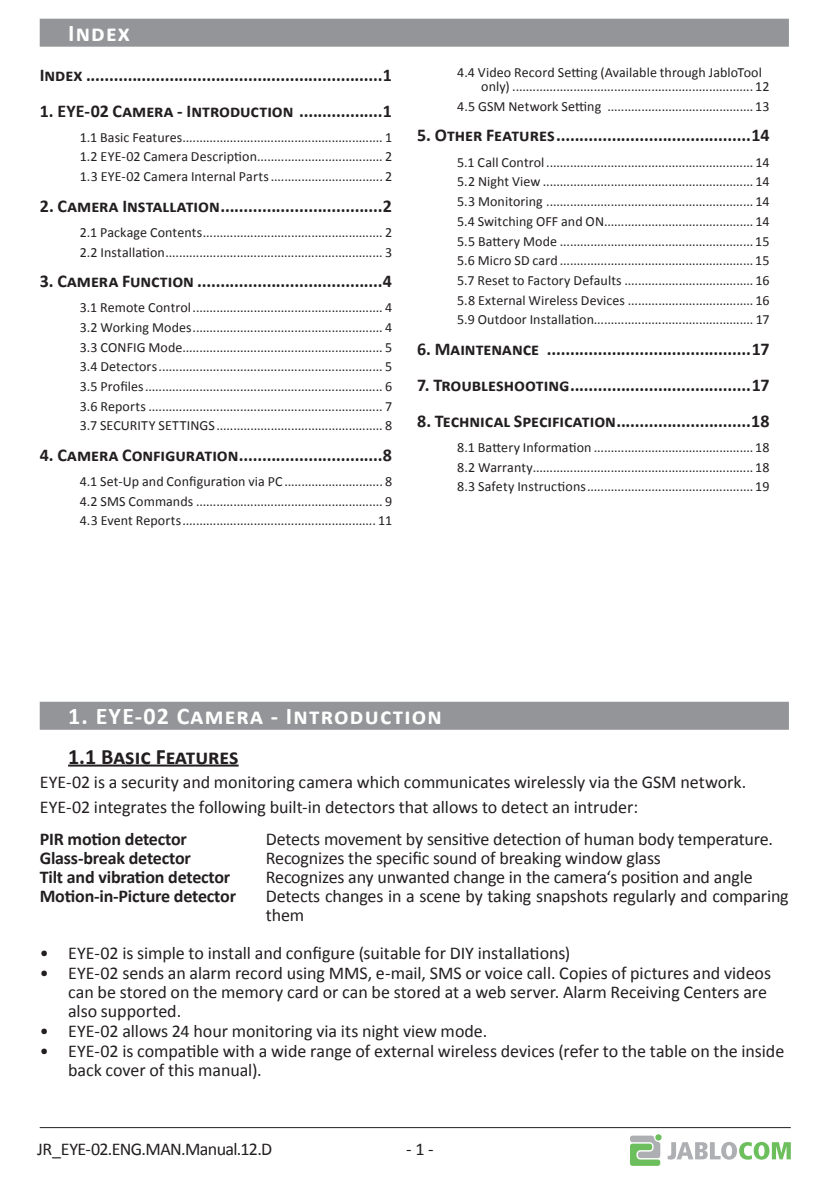
<style>
.page{position:relative;width:840px;height:1191px;background:#fff}
.page>*{position:absolute;margin:0;border:0;box-sizing:border-box;transform-origin:0 0}
.t1{font:700 24px "Calibri";letter-spacing:.05em;color:#fff}
.t2{font:700 22px "Calibri";letter-spacing:-.005em;color:#231f20}
.t3{font:18px/19px "Calibri";letter-spacing:-.005em;color:#231f20}
.t4{font:700 18px "Calibri";color:#231f20}
.t5{font:18px "Calibri";letter-spacing:-.035em;color:#231f20}
.t6{font:14px/19.6px "Calibri";letter-spacing:.005em;color:#231f20;text-align:justify}
</style>
<div class="page">
<hr style="left:40px;top:1127px;width:750px;height:1px;background:#231f20">
<svg style="left:630px;top:1134px;width:31px;height:31px"></svg>
<svg style="left:667px;top:1141px;width:123px;height:18px"></svg>
<div style="left:40px;top:19px;width:748px;height:28px;background:#939598"></div>
<div style="left:40px;top:701px;width:748px;height:28px;background:#939598"></div>
<hr style="left:68px;top:764px;width:170px;height:2px;background:#231f20">
<p class="t1" style="left:68px;top:18px;width:63px">Index</p>
<p class="t4" style="left:40px;top:63px;width:353px">Index ................................................................1</p>
<p class="t4" style="left:40px;top:99px;width:354px">1. EYE-02 Camera - Introduction ..................1</p>
<p class="t6" style="left:80px;top:127px;width:314px">1.1 Basic Features........................................................... 1<br>1.2 EYE-02 Camera Description..................................... 2<br>1.3 EYE-02 Camera Internal Parts................................. 2</p>
<p class="t4" style="left:40px;top:194px;width:354px">2. Camera Installation...................................2</p>
<p class="t6" style="left:80px;top:222px;width:314px">2.1 Package Contents..................................................... 2<br>2.2 Installation................................................................ 3</p>
<p class="t4" style="left:40px;top:270px;width:354px">3. Camera Function ........................................4</p>
<p class="t6" style="left:80px;top:297px;width:314px">3.1 Remote Control........................................................ 4<br>3.2 Working Modes........................................................ 4<br>3.3 CONFIG Mode........................................................... 5<br>3.4 Detectors.................................................................. 5<br>3.5 Profiles...................................................................... 6<br>3.6 Reports ..................................................................... 7<br>3.7 SECURITY SETTINGS................................................. 8</p>
<p class="t4" style="left:40px;top:443px;width:354px">4. Camera Configuration...............................8</p>
<p class="t6" style="left:80px;top:471px;width:314px">4.1 Set-Up and Configuration via PC............................. 8<br>4.2 SMS Commands ....................................................... 9<br>4.3 Event Reports......................................................... 11</p>
<p class="t6" style="left:481px;top:65px;width:290px;line-height:14px;text-indent:-24px">4.4 Video Record Setting (Available through JabloTool only) ....................................................................... 12</p>
<p class="t6" style="left:457px;top:96px;width:314px">4.5 GSM Network Setting ........................................... 13</p>
<p class="t4" style="left:417px;top:124px;width:354px">5. Other Features..........................................14</p>
<p class="t6" style="left:457px;top:152px;width:314px">5.1 Call Control ............................................................. 14<br>5.2 Night View .............................................................. 14<br>5.3 Monitoring ............................................................. 14<br>5.4 Switching OFF and ON............................................ 14<br>5.5 Battery Mode ......................................................... 15<br>5.6 Micro SD card ......................................................... 15<br>5.7 Reset to Factory Defaults ...................................... 16<br>5.8 External Wireless Devices ..................................... 16<br>5.9 Outdoor Installation............................................... 17</p>
<p class="t4" style="left:417px;top:337px;width:354px">6. Maintenance ............................................17</p>
<p class="t4" style="left:417px;top:373px;width:353px">7. Troubleshooting.......................................17</p>
<p class="t4" style="left:417px;top:409px;width:353px">8. Technical Specification.............................18</p>
<p class="t6" style="left:457px;top:437px;width:314px">8.1 Battery Information ............................................... 18<br>8.2 Warranty................................................................. 18<br>8.3 Safety Instructions................................................. 19</p>
<p class="t1" style="left:68px;top:701px;width:375px">1. EYE-02 Camera - Introduction</p>
<p class="t2" style="left:68px;top:742px;width:172px">1.1 Basic Features</p>
<p class="t3" style="left:40px;top:769px;width:707px;line-height:24.6px">EYE-02 is a security and monitoring camera which communicates wirelessly via the GSM network.<br>EYE-02 integrates the following built-in detectors that allows to detect an intruder:</p>
<p class="t4" style="left:40px;top:827px;width:149px">PIR motion detector</p>
<p class="t3" style="left:266px;top:828px;width:508px">Detects movement by sensitive detection of human body temperature.</p>
<p class="t4" style="left:40px;top:846px;width:153px">Glass-break detector</p>
<p class="t3" style="left:266px;top:847px;width:396px">Recognizes the specific sound of breaking window glass</p>
<p class="t4" style="left:40px;top:865px;width:192px">Tilt and vibration detector</p>
<p class="t3" style="left:266px;top:866px;width:488px">Recognizes any unwanted change in the camera‘s position and angle</p>
<p class="t4" style="left:40px;top:884px;width:198px">Motion-in-Picture detector</p>
<p class="t3" style="left:266px;top:885px;width:524px">Detects changes in a scene by taking snapshots regularly and comparing them</p>
<p class="t3" style="left:40px;top:942px;width:532px">• EYE-02 is simple to install and configure (suitable for DIY installations)</p>
<p class="t3" style="left:68px;top:962px;width:704px;text-indent:-28px">• EYE-02 sends an alarm record using MMS, e-mail, SMS or voice call. Copies of pictures and videos can be stored on the memory card or can be stored at a web server. Alarm Receiving Centers are also supported.</p>
<p class="t3" style="left:40px;top:1021px;width:449px">• EYE-02 allows 24 hour monitoring via its night view mode.</p>
<p class="t3" style="left:68px;top:1041px;width:717px;text-indent:-28px">• EYE-02 is compatible with a wide range of external wireless devices (refer to the table on the inside back cover of this manual).</p>
<p class="t5" style="left:37px;top:1137px;width:236px">JR_EYE-02.ENG.MAN.Manual.12.D</p>
<p class="t3" style="left:406px;top:1138px;width:29px">- 1 -</p>
</div>
